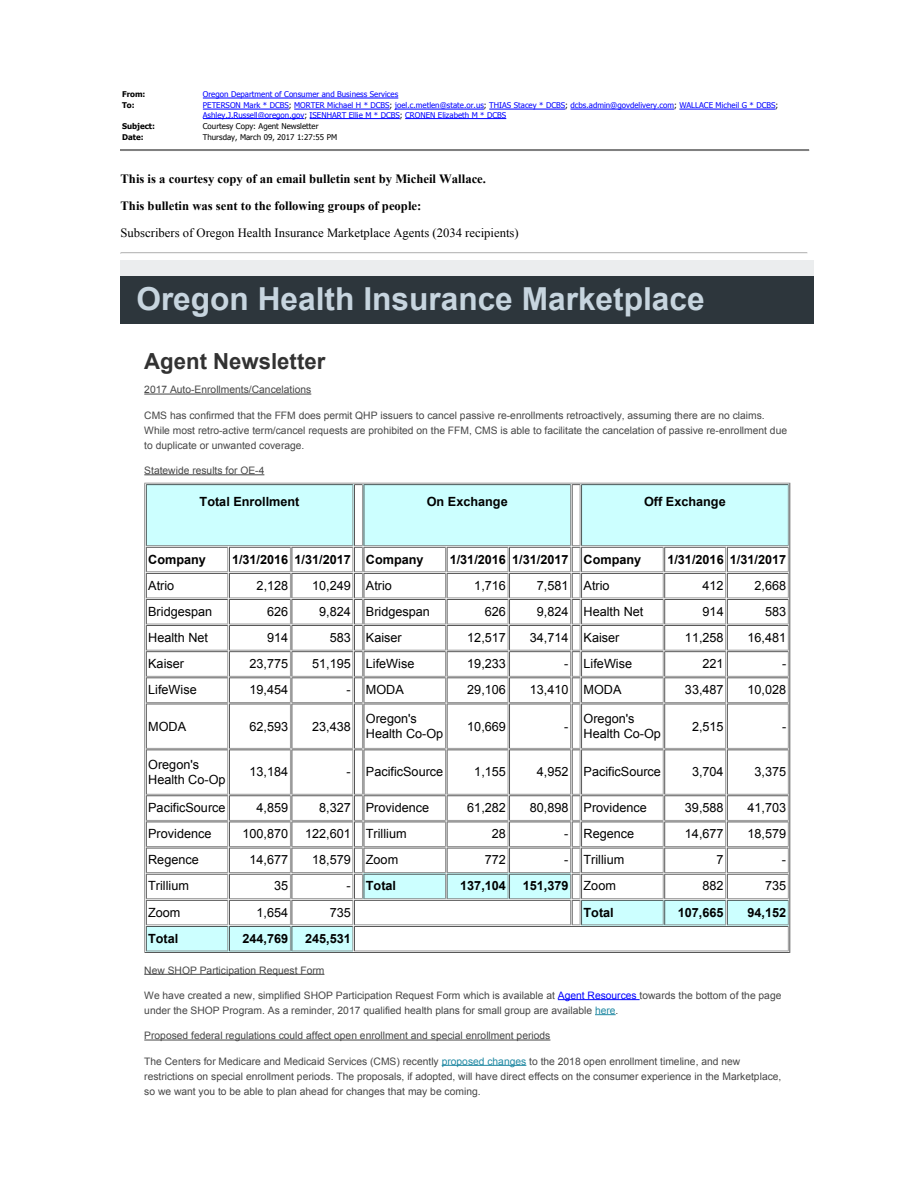
<style>
.page{position:relative;width:918px;height:1188px;background:#fff}
.page>*{position:absolute;margin:0;border:0;box-sizing:border-box;transform-origin:0 0}
.t1{font:700 31.65px "Arial";color:#c7d5df}
.t2{font:700 22.2px "Arial";color:#323232}
.t3{font:12.6px/15px "Arial";color:#000}
.t4{font:700 12.6px "Arial";color:#000}
.t5{font:700 12.6px/26.8px "Times New Roman";color:#000}
.t6{font:12.6px "Times New Roman";color:#000}
.t7{font:10.35px/15px "Arial";color:#464646}
.t8{font:7.95px/9.4px "Tahoma";color:#00f}
.t9{font:7.95px "Tahoma";color:#000}
.t10{font:700 7.95px "Tahoma";color:#000}
.s1{color:#000}
.s2{font-weight:400}
.s3{color:#00f}
.s4{color:#2189a3}
</style>
<div class="page">
<svg style="left:121px;top:149px;width:688px;height:2px"></svg>
<svg style="left:121px;top:252px;width:687px;height:2px"></svg>
<div style="left:121px;top:276px;width:693px;height:48px;background:#2d363c"></div>
<svg style="left:144px;top:483px;width:646px;height:470px"></svg>
<hr style="left:203px;top:98px;width:195px;height:1px;background:#00f">
<hr style="left:203px;top:109px;width:86px;height:1px;background:#00f">
<hr style="left:294px;top:109px;width:96px;height:1px;background:#00f">
<hr style="left:395px;top:109px;width:89px;height:1px;background:#00f">
<hr style="left:489px;top:109px;width:76px;height:1px;background:#00f">
<hr style="left:571px;top:109px;width:103px;height:1px;background:#00f">
<hr style="left:679px;top:109px;width:97px;height:1px;background:#00f">
<hr style="left:203px;top:118px;width:101px;height:1px;background:#00f">
<hr style="left:310px;top:118px;width:90px;height:1px;background:#00f">
<hr style="left:405px;top:118px;width:101px;height:1px;background:#00f">
<hr style="left:144px;top:394px;width:167px;height:1px;background:#464646">
<hr style="left:144px;top:474px;width:120px;height:1px;background:#464646">
<hr style="left:144px;top:974px;width:180px;height:1px;background:#464646">
<hr style="left:558px;top:999px;width:82px;height:1px;background:#00f">
<svg style="left:595px;top:1014px;width:21px;height:1px"></svg>
<hr style="left:144px;top:1040px;width:406px;height:1px;background:#464646">
<hr style="left:442px;top:1065px;width:84px;height:1px;background:#2189a3">
<p class="t10" style="left:122px;top:89px;width:25px">From:</p>
<p class="t8" style="left:203px;top:89px;width:197px">Oregon Department of Consumer and Business Services</p>
<p class="t10" style="left:122px;top:100px;width:14px">To:</p>
<p class="t8" style="left:203px;top:100px;width:577px">PETERSON Mark * DCBS<span class="s1">;</span> MORTER Michael H * DCBS<span class="s1">;</span> joel.c.metlen@state.or.us<span class="s1">;</span> THIAS Stacey * DCBS<span class="s1">;</span> dcbs.admin@govdelivery.com<span class="s1">;</span> WALLACE Micheil G * DCBS<span class="s1">;<br></span>Ashley.J.Russell@oregon.gov<span class="s1">;</span> ISENHART Ellie M * DCBS<span class="s1">;</span> CRONEN Elizabeth M * DCBS</p>
<p class="t10" style="left:122px;top:120px;width:34px">Subject:</p>
<p class="t9" style="left:203px;top:121px;width:117px">Courtesy Copy: Agent Newsletter</p>
<p class="t10" style="left:122px;top:131px;width:23px">Date:</p>
<p class="t9" style="left:203px;top:132px;width:136px">Thursday, March 09, 2017 1:27:55 PM</p>
<p class="t5" style="left:121px;top:165px;width:367px">This is a courtesy copy of an email bulletin sent by Micheil Wallace.<br>This bulletin was sent to the following groups of people:</p>
<p class="t6" style="left:121px;top:224px;width:400px">Subscribers of Oregon Health Insurance Marketplace Agents (2034 recipients)</p>
<h1 class="t1" style="left:136px;top:278px;width:570px">Oregon Health Insurance Marketplace</h1>
<h2 class="t2" style="left:144px;top:346px;width:183px">Agent Newsletter</h2>
<p class="t7" style="left:144px;top:382px;width:169px">2017 Auto-Enrollments/Cancelations</p>
<p class="t7" style="left:144px;top:408px;width:644px">CMS has confirmed that the FFM does permit QHP issuers to cancel passive re-enrollments retroactively, assuming there are no claims.<br>While most retro-active term/cancel requests are prohibited on the FFM, CMS is able to facilitate the cancelation of passive re-enrollment due to duplicate or unwanted coverage.</p>
<p class="t7" style="left:144px;top:463px;width:122px">Statewide results for OE-4</p>
<p class="t4" style="left:200px;top:493px;width:101px">Total Enrollment</p>
<p class="t4" style="left:427px;top:493px;width:82px">On Exchange</p>
<p class="t4" style="left:644px;top:493px;width:83px">Off Exchange</p>
<p class="t4" style="left:148px;top:551px;width:59px">Company</p>
<p class="t4" style="left:232px;top:551px;width:193px">1/31/2016 1/31/2017 Company</p>
<p class="t4" style="left:450px;top:551px;width:193px">1/31/2016 1/31/2017 Company</p>
<p class="t4" style="left:667px;top:551px;width:120px">1/31/2016 1/31/2017</p>
<p class="t3" style="left:148px;top:578px;width:28px">Atrio</p>
<p class="t3" style="left:257px;top:578px;width:33px">2,128</p>
<p class="t3" style="left:312px;top:578px;width:81px">10,249 Atrio</p>
<p class="t3" style="left:474px;top:578px;width:33px">1,716</p>
<p class="t3" style="left:537px;top:578px;width:74px">7,581 Atrio</p>
<p class="t3" style="left:703px;top:578px;width:23px">412</p>
<p class="t3" style="left:755px;top:578px;width:33px">2,668</p>
<p class="t3" style="left:148px;top:604px;width:66px">Bridgespan</p>
<p class="t3" style="left:267px;top:604px;width:23px">626</p>
<p class="t3" style="left:319px;top:604px;width:112px">9,824 Bridgespan</p>
<p class="t3" style="left:485px;top:604px;width:23px">626</p>
<p class="t3" style="left:537px;top:604px;width:108px">9,824 Health Net</p>
<p class="t3" style="left:703px;top:604px;width:23px">914</p>
<p class="t3" style="left:765px;top:604px;width:23px">583</p>
<p class="t3" style="left:148px;top:630px;width:61px">Health Net</p>
<p class="t3" style="left:267px;top:630px;width:23px">914</p>
<p class="t3" style="left:330px;top:630px;width:74px">583 Kaiser</p>
<p class="t3" style="left:467px;top:630px;width:40px">12,517</p>
<p class="t3" style="left:530px;top:630px;width:91px">34,714 Kaiser</p>
<p class="t3" style="left:685px;top:630px;width:40px">11,258</p>
<p class="t3" style="left:747px;top:630px;width:40px">16,481</p>
<p class="t3" style="left:148px;top:656px;width:37px">Kaiser</p>
<p class="t3" style="left:250px;top:656px;width:40px">23,775</p>
<p class="t3" style="left:312px;top:656px;width:104px">51,195 LifeWise</p>
<p class="t3" style="left:467px;top:656px;width:40px">19,233</p>
<p class="t3" style="left:564px;top:656px;width:69px">- LifeWise</p>
<p class="t3" style="left:703px;top:656px;width:23px">221</p>
<p class="t3" style="left:782px;top:656px;width:6px">-</p>
<p class="t3" style="left:148px;top:682px;width:50px">LifeWise</p>
<p class="t3" style="left:250px;top:682px;width:40px">19,454</p>
<p class="t3" style="left:347px;top:682px;width:59px">- MODA</p>
<p class="t3" style="left:467px;top:682px;width:40px">29,106</p>
<p class="t3" style="left:530px;top:682px;width:93px">13,410 MODA</p>
<p class="t3" style="left:685px;top:682px;width:40px">33,487</p>
<p class="t3" style="left:747px;top:682px;width:40px">10,028</p>
<p class="t3" style="left:148px;top:719px;width:39px">MODA</p>
<p class="t3" style="left:250px;top:719px;width:40px">62,593</p>
<p class="t3" style="left:312px;top:719px;width:40px">23,438</p>
<p class="t3" style="left:366px;top:711px;width:79px">Oregon's<br>Health Co-Op</p>
<p class="t3" style="left:467px;top:719px;width:40px">10,669</p>
<p class="t3" style="left:564px;top:719px;width:6px">-</p>
<p class="t3" style="left:584px;top:711px;width:79px">Oregon's<br>Health Co-Op</p>
<p class="t3" style="left:692px;top:719px;width:33px">2,515</p>
<p class="t3" style="left:782px;top:719px;width:6px">-</p>
<p class="t3" style="left:148px;top:757px;width:79px">Oregon's<br>Health Co-Op</p>
<p class="t3" style="left:250px;top:765px;width:40px">13,184</p>
<p class="t3" style="left:347px;top:765px;width:98px">- PacificSource</p>
<p class="t3" style="left:474px;top:765px;width:33px">1,155</p>
<p class="t3" style="left:537px;top:765px;width:126px">4,952 PacificSource</p>
<p class="t3" style="left:692px;top:765px;width:33px">3,704</p>
<p class="t3" style="left:755px;top:765px;width:33px">3,375</p>
<p class="t3" style="left:148px;top:800px;width:79px">PacificSource</p>
<p class="t3" style="left:257px;top:800px;width:33px">4,859</p>
<p class="t3" style="left:319px;top:800px;width:112px">8,327 Providence</p>
<p class="t3" style="left:467px;top:800px;width:40px">61,282</p>
<p class="t3" style="left:530px;top:800px;width:119px">80,898 Providence</p>
<p class="t3" style="left:685px;top:800px;width:40px">39,588</p>
<p class="t3" style="left:747px;top:800px;width:40px">41,703</p>
<p class="t3" style="left:148px;top:826px;width:65px">Providence</p>
<p class="t3" style="left:243px;top:826px;width:47px">100,870</p>
<p class="t3" style="left:305px;top:826px;width:103px">122,601 Trillium</p>
<p class="t3" style="left:492px;top:826px;width:16px">28</p>
<p class="t3" style="left:564px;top:826px;width:71px">- Regence</p>
<p class="t3" style="left:685px;top:826px;width:40px">14,677</p>
<p class="t3" style="left:747px;top:826px;width:40px">18,579</p>
<p class="t3" style="left:148px;top:853px;width:52px">Regence</p>
<p class="t3" style="left:250px;top:853px;width:40px">14,677</p>
<p class="t3" style="left:312px;top:853px;width:88px">18,579 Zoom</p>
<p class="t3" style="left:485px;top:853px;width:23px">772</p>
<p class="t3" style="left:564px;top:853px;width:62px">- Trillium</p>
<p class="t3" style="left:717px;top:853px;width:9px">7</p>
<p class="t3" style="left:782px;top:853px;width:6px">-</p>
<p class="t3" style="left:148px;top:879px;width:42px">Trillium</p>
<p class="t3" style="left:274px;top:879px;width:16px">35</p>
<p class="t4" style="left:347px;top:878px;width:51px"><span class="s2">-</span> Total</p>
<p class="t4" style="left:460px;top:878px;width:47px">137,104</p>
<p class="t4" style="left:523px;top:878px;width:95px">151,379 <span class="s2">Zoom</span></p>
<p class="t3" style="left:703px;top:879px;width:23px">882</p>
<p class="t3" style="left:765px;top:879px;width:23px">735</p>
<p class="t3" style="left:148px;top:905px;width:34px">Zoom</p>
<p class="t3" style="left:257px;top:905px;width:33px">1,654</p>
<p class="t3" style="left:330px;top:905px;width:23px">735</p>
<p class="t4" style="left:584px;top:904px;width:32px">Total</p>
<p class="t4" style="left:678px;top:904px;width:47px">107,665</p>
<p class="t4" style="left:747px;top:904px;width:40px">94,152</p>
<p class="t4" style="left:148px;top:930px;width:32px">Total</p>
<p class="t4" style="left:242px;top:930px;width:47px">244,769</p>
<p class="t4" style="left:305px;top:930px;width:47px">245,531</p>
<p class="t7" style="left:144px;top:962px;width:182px">New SHOP Participation Request Form</p>
<p class="t7" style="left:144px;top:988px;width:639px">We have created a new, simplified SHOP Participation Request Form which is available at <span class="s3">Agent Resources</span> towards the bottom of the page under the SHOP Program. As a reminder, 2017 qualified health plans for small group are available <span class="s4">here</span>.</p>
<p class="t7" style="left:144px;top:1028px;width:408px">Proposed federal regulations could affect open enrollment and special enrollment periods</p>
<p class="t7" style="left:144px;top:1054px;width:639px">The Centers for Medicare and Medicaid Services (CMS) recently <span class="s4">proposed changes</span> to the 2018 open enrollment timeline, and new restrictions on special enrollment periods. The proposals, if adopted, will have direct effects on the consumer experience in the Marketplace, so we want you to be able to plan ahead for changes that may be coming.</p>
</div>
